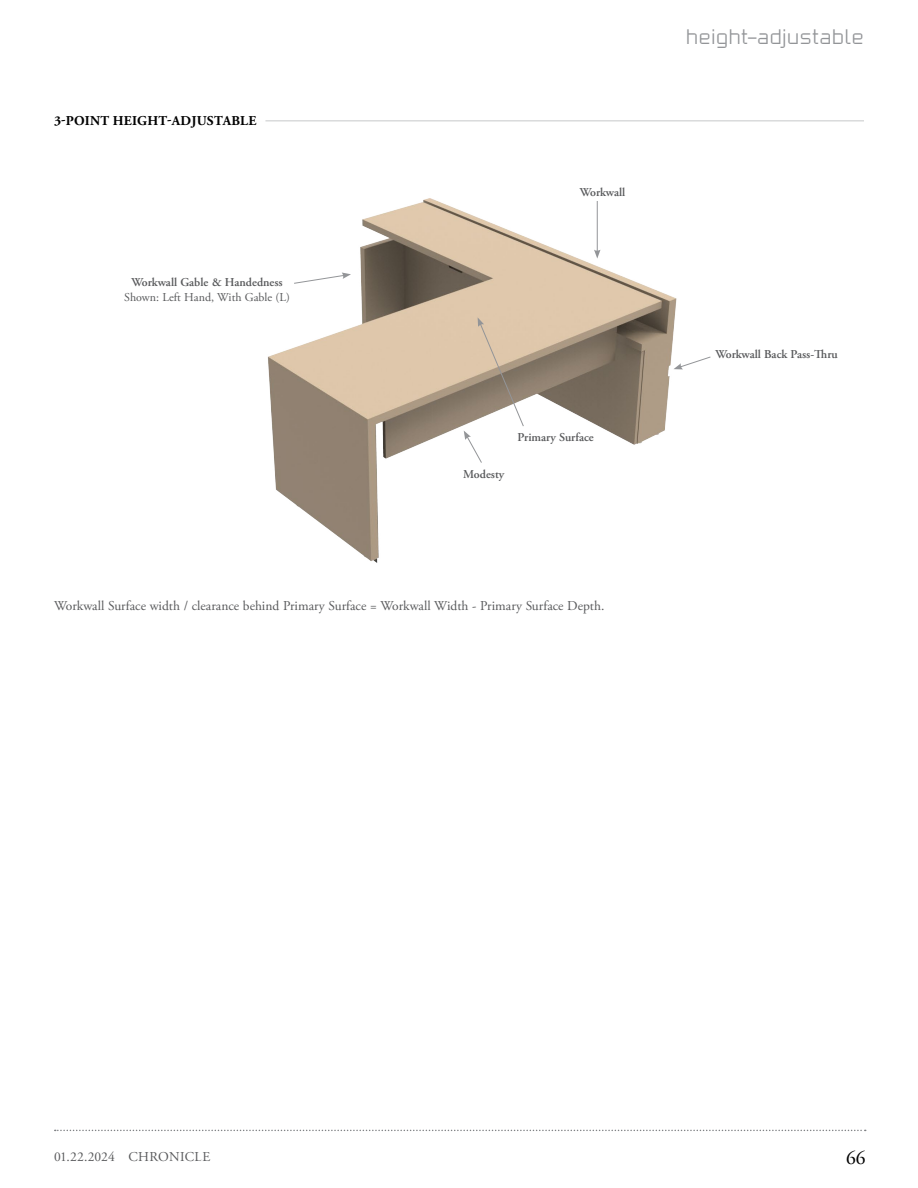
<style>
.page{position:relative;width:918px;height:1188px;background:#fff}
.page>*{position:absolute;margin:0;border:0;box-sizing:border-box;transform-origin:0 0}
.t1{font:21px "Teknion Modern AG";color:#939598}
.t2{font:19.5px "Adobe Garamond Pro";color:#000}
.t3{font:13.5px "Adobe Garamond Pro";color:#58595b}
.t4{font:700 13.5px "Adobe Garamond Pro";letter-spacing:.015em;color:#000}
.t5{font:600 12px "Adobe Garamond Pro";color:#58595b}
.t6{font:12px "Adobe Garamond Pro";color:#58595b}
</style>
<div class="page">
<svg style="left:55px;top:1130px;width:811px;height:1px"></svg>
<img style="left:265px;top:121px;width:599px;height:442px">
<hr style="left:54px;top:120px;width:810px;height:1px;background:#c7c8ca">
<hr style="left:54px;top:119px;width:211px;height:3px;background:#fff">
<hr style="left:597px;top:201px;width:1px;height:51px;background:#939598">
<svg style="left:594px;top:250px;width:7px;height:9px"></svg>
<svg style="left:674px;top:357px;width:37px;height:12px"></svg>
<svg style="left:464px;top:317px;width:60px;height:146px"></svg>
<svg style="left:294px;top:272px;width:57px;height:12px"></svg>
<p class="t4" style="left:54px;top:113px;width:204px">3-POINT HEIGHT-ADJUSTABLE</p>
<p class="t5" style="left:132px;top:275px;width:153px">Workwall Gable &amp; Handedness</p>
<p class="t6" style="left:124px;top:290px;width:167px">Shown: Left Hand, With Gable (L)</p>
<p class="t5" style="left:580px;top:185px;width:47px">Workwall</p>
<p class="t5" style="left:463px;top:468px;width:43px">Modesty</p>
<p class="t5" style="left:518px;top:430px;width:78px">Primary Surface</p>
<p class="t3" style="left:54px;top:597px;width:552px">Workwall Surface width / clearance behind Primary Surface = Workwall Width - Primary Surface Depth.</p>
<h1 class="t1" style="left:686px;top:25px;width:180px">height-adjustable</h1>
<p class="t5" style="left:715px;top:347px;width:124px">Workwall Back Pass-Thru</p>
<p class="t3" style="left:54px;top:1149px;width:158px">01.22.2024 CHRONICLE</p>
<h2 class="t2" style="left:846px;top:1146px;width:21px">66</h2>
</div>
